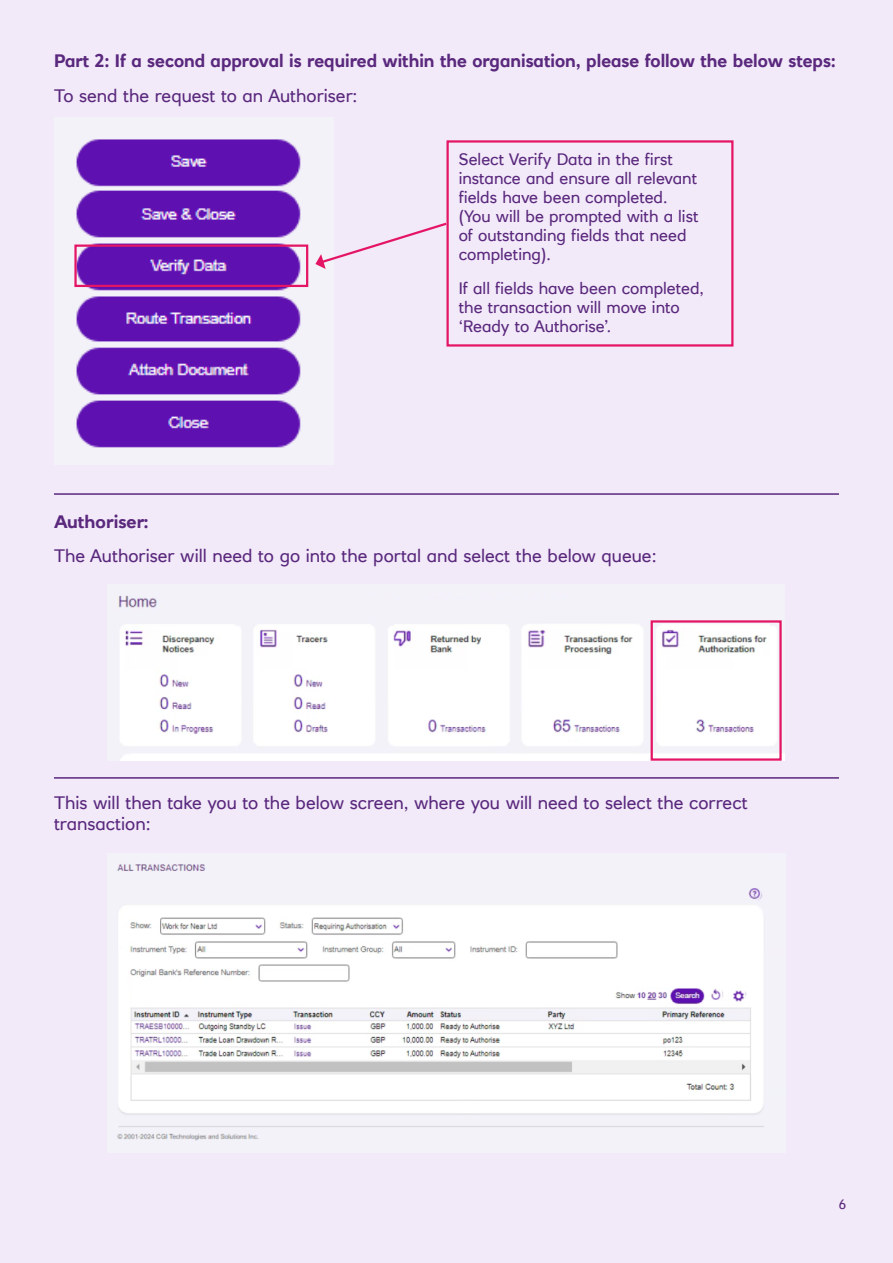
<style>
.page{position:relative;width:893px;height:1263px;background:#f2eaf9}
.page>*{position:absolute;margin:0;border:0;box-sizing:border-box;transform-origin:0 0}
.t1{font:18px/21.6px "RN House Sans";color:#5a287d}
.t2{font:700 18px "RN House Sans";color:#5a287d}
.t3{font:16.5px/18.9px "RN House Sans";color:#5a287d}
.t4{font:13.5px "RN House Sans";color:#5a287d}
</style>
<div class="page">
<img style="left:76px;top:139px;width:233px;height:309px">
<div style="left:446px;top:140px;width:287px;height:207px;border:2px solid #e51565"></div>
<div style="left:74px;top:244px;width:234px;height:43px;border:2px solid #e51565"></div>
<svg style="left:315px;top:221px;width:134px;height:48px"></svg>
<img style="left:118px;top:595px;width:667px;height:166px">
<div style="left:651px;top:620px;width:131px;height:141px;border:2px solid #e51565"></div>
<img style="left:117px;top:864px;width:647px;height:277px">
<hr style="left:54px;top:777px;width:785px;height:2px;background:#5a287d">
<hr style="left:54px;top:493px;width:785px;height:2px;background:#5a287d">
<p class="t2" style="left:54px;top:50px;width:783px">Part 2: If a second approval is required within the organisation, please follow the below steps:</p>
<p class="t1" style="left:54px;top:85px;width:305px">To send the request to an Authoriser:</p>
<p class="t3" style="left:459px;top:150px;width:241px">Select Verify Data in the first instance and ensure all relevant fields have been completed. (You will be prompted with a list of outstanding fields that need completing).</p>
<p class="t3" style="left:459px;top:279px;width:247px">If all fields have been completed, the transaction will move into ‘Ready to Authorise’.</p>
<p class="t2" style="left:54px;top:510px;width:96px">Authoriser:</p>
<p class="t1" style="left:54px;top:545px;width:604px">The Authoriser will need to go into the portal and select the below queue:</p>
<p class="t1" style="left:54px;top:791px;width:695px">This will then take you to the below screen, where you will need to select the correct transaction:</p>
<p class="t4" style="left:839px;top:1196px;width:9px">6</p>
</div>
